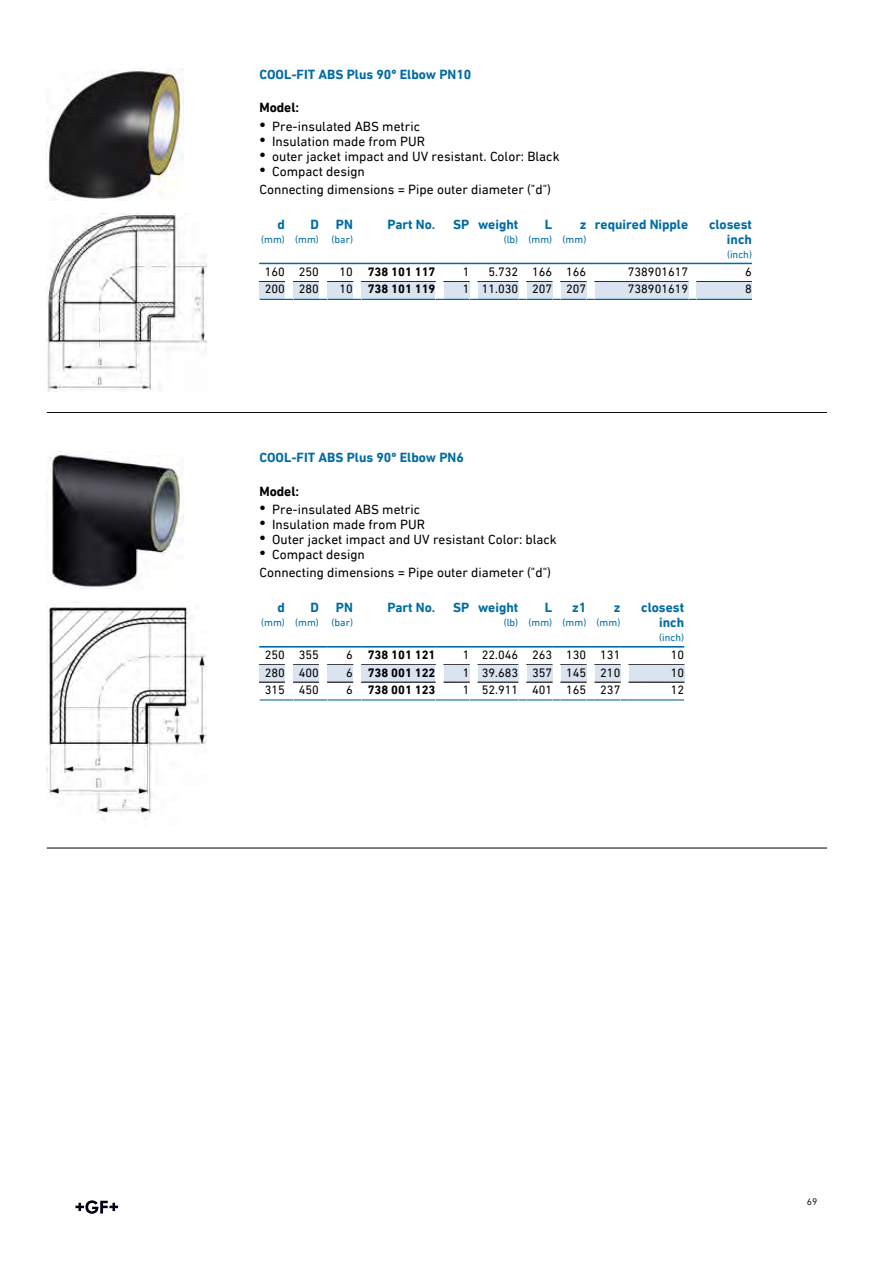
<style>
.page{position:relative;width:893px;height:1263px;background:#fff}
.page>*{position:absolute;margin:0;border:0;box-sizing:border-box;transform-origin:0 0}
.t1{font:13.5px/18.1px "DIN Next W1 G";color:#000}
.t2{font:700 13.5px/15px "DIN Next W1 G";color:#006ca2;text-align:right}
.t3{font:700 13.5px "DIN Next W1 G";color:#000}
.t4{font:12.3px "DIN Next W1 G";color:#000}
.t5{font:700 12.3px "DIN Next W1 G";color:#000}
.t6{font:10.5px "DIN Next W1 G";color:#006ca2}
.t7{font:9.75px "DIN Next W1 G";color:#231f20}
.s1{font-family:"Arial Unicode MS";font-size:18px}
.s2{font-weight:400}
</style>
<div class="page">
<svg style="left:75px;top:1200px;width:43px;height:14px"></svg>
<hr style="left:47px;top:412px;width:780px;height:1px;background:#000">
<img style="left:47px;top:68px;width:137px;height:131px">
<img style="left:47px;top:213px;width:160px;height:178px">
<svg style="left:259px;top:263px;width:102px;height:1px"></svg>
<hr style="left:361px;top:263px;width:74px;height:1px;background:#006ca2">
<svg style="left:435px;top:263px;width:43px;height:1px"></svg>
<hr style="left:478px;top:263px;width:40px;height:1px;background:#006ca2">
<svg style="left:518px;top:263px;width:77px;height:1px"></svg>
<hr style="left:595px;top:263px;width:93px;height:1px;background:#006ca2">
<hr style="left:697px;top:263px;width:55px;height:1px;background:#006ca2">
<div style="left:259px;top:281px;width:26px;height:17px;background:#d9e4f0"></div>
<svg style="left:259px;top:281px;width:26px;height:1px"></svg>
<div style="left:293px;top:281px;width:26px;height:17px;background:#d9e4f0"></div>
<svg style="left:293px;top:281px;width:26px;height:1px"></svg>
<div style="left:327px;top:281px;width:26px;height:17px;background:#d9e4f0"></div>
<svg style="left:327px;top:281px;width:26px;height:1px"></svg>
<div style="left:361px;top:281px;width:74px;height:17px;background:#d9e4f0"></div>
<svg style="left:361px;top:281px;width:74px;height:1px"></svg>
<div style="left:444px;top:281px;width:25px;height:17px;background:#d9e4f0"></div>
<svg style="left:444px;top:281px;width:25px;height:1px"></svg>
<div style="left:478px;top:281px;width:40px;height:17px;background:#d9e4f0"></div>
<svg style="left:478px;top:281px;width:40px;height:1px"></svg>
<div style="left:527px;top:281px;width:25px;height:17px;background:#d9e4f0"></div>
<svg style="left:527px;top:281px;width:25px;height:1px"></svg>
<div style="left:561px;top:281px;width:25px;height:17px;background:#d9e4f0"></div>
<svg style="left:561px;top:281px;width:25px;height:1px"></svg>
<div style="left:595px;top:281px;width:93px;height:17px;background:#d9e4f0"></div>
<svg style="left:595px;top:281px;width:93px;height:1px"></svg>
<div style="left:697px;top:281px;width:55px;height:17px;background:#d9e4f0"></div>
<svg style="left:697px;top:281px;width:55px;height:1px"></svg>
<svg style="left:259px;top:298px;width:493px;height:2px"></svg>
<hr style="left:47px;top:848px;width:780px;height:1px;background:#000">
<img style="left:48px;top:451px;width:136px;height:138px">
<img style="left:47px;top:601px;width:160px;height:218px">
<hr style="left:361px;top:646px;width:74px;height:1px;background:#006ca2">
<hr style="left:478px;top:646px;width:40px;height:1px;background:#006ca2">
<hr style="left:629px;top:646px;width:55px;height:1px;background:#006ca2">
<svg style="left:259px;top:646px;width:102px;height:2px"></svg>
<hr style="left:361px;top:647px;width:74px;height:1px;background:#006ca2">
<svg style="left:435px;top:646px;width:43px;height:2px"></svg>
<hr style="left:478px;top:647px;width:40px;height:1px;background:#006ca2">
<svg style="left:518px;top:646px;width:111px;height:2px"></svg>
<hr style="left:629px;top:647px;width:55px;height:1px;background:#006ca2">
<div style="left:259px;top:665px;width:26px;height:17px;background:#d9e4f0"></div>
<div style="left:293px;top:665px;width:26px;height:17px;background:#d9e4f0"></div>
<div style="left:327px;top:665px;width:26px;height:17px;background:#d9e4f0"></div>
<div style="left:361px;top:665px;width:74px;height:17px;background:#d9e4f0"></div>
<div style="left:444px;top:665px;width:25px;height:17px;background:#d9e4f0"></div>
<div style="left:478px;top:665px;width:40px;height:17px;background:#d9e4f0"></div>
<div style="left:527px;top:665px;width:25px;height:17px;background:#d9e4f0"></div>
<div style="left:561px;top:665px;width:25px;height:17px;background:#d9e4f0"></div>
<div style="left:595px;top:665px;width:25px;height:17px;background:#d9e4f0"></div>
<div style="left:629px;top:665px;width:55px;height:17px;background:#d9e4f0"></div>
<svg style="left:259px;top:682px;width:26px;height:1px"></svg>
<svg style="left:293px;top:682px;width:26px;height:1px"></svg>
<svg style="left:327px;top:682px;width:26px;height:1px"></svg>
<svg style="left:361px;top:682px;width:74px;height:1px"></svg>
<svg style="left:444px;top:682px;width:25px;height:1px"></svg>
<svg style="left:478px;top:682px;width:40px;height:1px"></svg>
<svg style="left:527px;top:682px;width:25px;height:1px"></svg>
<svg style="left:561px;top:682px;width:25px;height:1px"></svg>
<svg style="left:595px;top:682px;width:25px;height:1px"></svg>
<svg style="left:629px;top:682px;width:55px;height:1px"></svg>
<svg style="left:259px;top:699px;width:425px;height:2px"></svg>
<p class="t2" style="left:259px;top:67px;width:213px">COOL-FIT ABS Plus 90º Elbow PN10</p>
<p class="t3" style="left:259px;top:100px;width:41px">Model:</p>
<p class="t1" style="left:259px;top:117px;width:162px"><span class="s1">•</span> Pre-insulated ABS metric</p>
<p class="t1" style="left:259px;top:132px;width:167px"><span class="s1">•</span> Insulation made from PUR</p>
<p class="t1" style="left:259px;top:147px;width:302px"><span class="s1">•</span> outer jacket impact and UV resistant. Color: Black</p>
<p class="t1" style="left:259px;top:162px;width:293px"><span class="s1">•</span> Compact design<br>Connecting dimensions = Pipe outer diameter ("d")</p>
<p class="t2" style="left:277px;top:216px;width:9px">d</p>
<p class="t6" style="left:261px;top:233px;width:25px">(mm)</p>
<p class="t2" style="left:388px;top:216px;width:49px">Part No.</p>
<p class="t2" style="left:453px;top:216px;width:66px">SP weight</p>
<p class="t6" style="left:504px;top:233px;width:16px">(lb)</p>
<p class="t2" style="left:310px;top:216px;width:10px">D</p>
<p class="t6" style="left:295px;top:233px;width:25px">(mm)</p>
<p class="t2" style="left:336px;top:216px;width:19px">PN</p>
<p class="t6" style="left:332px;top:233px;width:23px">(bar)</p>
<p class="t2" style="left:545px;top:216px;width:9px">L</p>
<p class="t6" style="left:529px;top:233px;width:25px">(mm)</p>
<p class="t2" style="left:580px;top:216px;width:8px">z</p>
<p class="t6" style="left:563px;top:233px;width:25px">(mm)</p>
<p class="t2" style="left:595px;top:216px;width:95px">required Nipple</p>
<p class="t2" style="left:709px;top:216px;width:44px">closest inch</p>
<p class="t6" style="left:727px;top:248px;width:26px">(inch)</p>
<p class="t4" style="left:265px;top:264px;width:56px">160 250</p>
<p class="t5" style="left:340px;top:264px;width:97px"><span class="s2">10</span> 738 101 117</p>
<p class="t4" style="left:463px;top:264px;width:8px">1</p>
<p class="t4" style="left:488px;top:264px;width:99px">5.732 166 166</p>
<p class="t4" style="left:628px;top:264px;width:62px">738901617</p>
<p class="t4" style="left:745px;top:264px;width:8px">6</p>
<p class="t4" style="left:265px;top:282px;width:56px">200 280</p>
<p class="t5" style="left:340px;top:282px;width:97px"><span class="s2">10</span> 738 101 119</p>
<p class="t4" style="left:463px;top:282px;width:125px">1 11.030 207 207</p>
<p class="t4" style="left:628px;top:282px;width:62px">738901619</p>
<p class="t4" style="left:745px;top:282px;width:8px">8</p>
<p class="t2" style="left:259px;top:450px;width:206px">COOL-FIT ABS Plus 90º Elbow PN6</p>
<p class="t3" style="left:259px;top:483px;width:41px">Model:</p>
<p class="t1" style="left:259px;top:500px;width:162px"><span class="s1">•</span> Pre-insulated ABS metric</p>
<p class="t1" style="left:259px;top:515px;width:167px"><span class="s1">•</span> Insulation made from PUR</p>
<p class="t1" style="left:259px;top:530px;width:299px"><span class="s1">•</span> Outer jacket impact and UV resistant Color: black</p>
<p class="t1" style="left:259px;top:545px;width:293px"><span class="s1">•</span> Compact design<br>Connecting dimensions = Pipe outer diameter ("d")</p>
<p class="t2" style="left:277px;top:600px;width:9px">d</p>
<p class="t6" style="left:261px;top:617px;width:25px">(mm)</p>
<p class="t2" style="left:388px;top:600px;width:49px">Part No.</p>
<p class="t2" style="left:453px;top:600px;width:66px">SP weight</p>
<p class="t6" style="left:504px;top:617px;width:16px">(lb)</p>
<p class="t2" style="left:310px;top:600px;width:10px">D</p>
<p class="t6" style="left:295px;top:617px;width:25px">(mm)</p>
<p class="t2" style="left:336px;top:600px;width:19px">PN</p>
<p class="t6" style="left:332px;top:617px;width:23px">(bar)</p>
<p class="t2" style="left:545px;top:600px;width:9px">L</p>
<p class="t6" style="left:529px;top:617px;width:25px">(mm)</p>
<p class="t2" style="left:572px;top:600px;width:16px">z1</p>
<p class="t6" style="left:563px;top:617px;width:25px">(mm)</p>
<p class="t2" style="left:614px;top:600px;width:8px">z</p>
<p class="t6" style="left:597px;top:617px;width:25px">(mm)</p>
<p class="t2" style="left:641px;top:600px;width:44px">closest inch</p>
<p class="t6" style="left:659px;top:632px;width:26px">(inch)</p>
<p class="t4" style="left:265px;top:648px;width:56px">250 355</p>
<p class="t5" style="left:346px;top:648px;width:91px"><span class="s2">6</span> 738 101 121</p>
<p class="t4" style="left:463px;top:648px;width:159px">1 22.046 263 130 131</p>
<p class="t4" style="left:671px;top:648px;width:15px">10</p>
<p class="t4" style="left:265px;top:665px;width:56px">280 400</p>
<p class="t5" style="left:346px;top:665px;width:91px"><span class="s2">6</span> 738 001 122</p>
<p class="t4" style="left:463px;top:665px;width:159px">1 39.683 357 145 210</p>
<p class="t4" style="left:671px;top:665px;width:15px">10</p>
<p class="t4" style="left:265px;top:682px;width:56px">315 450</p>
<p class="t5" style="left:346px;top:682px;width:91px"><span class="s2">6</span> 738 001 123</p>
<p class="t4" style="left:463px;top:682px;width:159px">1 52.911 401 165 237</p>
<p class="t4" style="left:671px;top:682px;width:15px">12</p>
<p class="t7" style="left:807px;top:1196px;width:12px">69</p>
</div>
